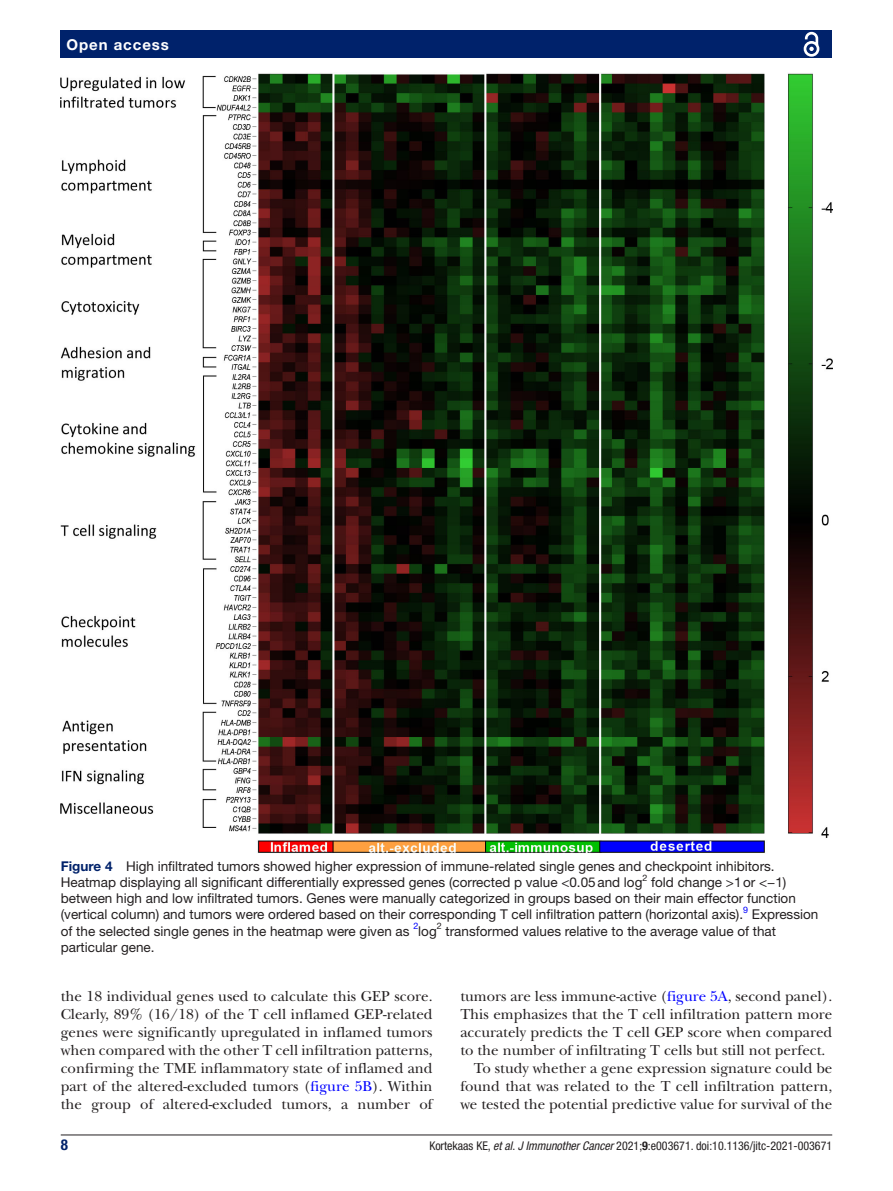
<style>
.page{position:relative;width:893px;height:1191px;background:#fff}
.page>*{position:absolute;margin:0;border:0;box-sizing:border-box;transform-origin:0 0}
.t1{font:15px/18px "New Baskerville";color:#231f20;text-align:justify}
.t2{font:700 15px "Helvetica Neue LT Std";letter-spacing:.065em;color:#fff}
.t3{font:700 condensed 15px "Helvetica Neue LT Std";color:#00226b}
.t4{font:13.5px/16.2px "Helvetica Neue LT Std";color:#231f20}
.t5{font:condensed 12px "Helvetica Neue LT Std";color:#231f20}
.t6{font:9px "Helvetica Neue LT Std";color:#231f20}
.t7{font:9px "Helvetica Neue LT Std";color:#00f}
.s1{font-weight:700;color:#00226b}
.s2{color:#00f}
.s3{font-style:italic}
.s4{font-weight:700}
</style>
<div class="page">
<hr style="left:61px;top:1134px;width:771px;height:1px;background:#231f20">
<div style="left:61px;top:31px;width:771px;height:27px;background:#00226b"></div>
<svg style="left:803px;top:31px;width:17px;height:26px"></svg>
<img style="left:61px;top:73px;width:771px;height:780px">
<p class="t2" style="left:66px;top:35px;width:104px">Open access</p>
<p class="t4" style="left:61px;top:857px;width:715px"><span class="s1">Figure 4</span> High infiltrated tumors showed higher expression of immune-related single genes and checkpoint inhibitors.<br>Heatmap displaying all significant differentially expressed genes (corrected p value &lt;0.05and log</p>
<p class="t6" style="left:642px;top:872px;width:6px">2</p>
<p class="t4" style="left:61px;top:874px;width:737px;text-indent:590px">fold change &gt;1or &lt;−1) between high and low infiltrated tumors. Genes were manually categorized in groups based on their main effector function (vertical column) and tumors were ordered based on their corresponding T cell infiltration pattern (horizontal axis).</p>
<p class="t7" style="left:743px;top:904px;width:6px">9</p>
<p class="t4" style="left:61px;top:906px;width:759px;text-indent:691px">Expression of the selected single genes in the heatmap were given as <sup>2</sup>log<sup>2</sup> transformed values relative to the average value of that particular gene.</p>
<p class="t1" style="left:61px;top:987px;width:373px">the 18 individual genes used to calculate this GEP score.<br>Clearly, 89% (16/18) of the T cell inflamed GEP-related genes were significantly upregulated in inflamed tumors when compared with the other T cell infiltration patterns, confirming the TME inflammatory state of inflamed and part of the altered-excluded tumors (<span class="s2">figure 5B</span>). Within the group of altered-excluded tumors, a number of</p>
<p class="t1" style="left:460px;top:987px;width:373px">tumors are less immune-active (<span class="s2">figure 5A</span>, second panel).</p>
<p class="t1" style="left:460px;top:1005px;width:373px">This emphasizes that the T cell infiltration pattern more</p>
<p class="t1" style="left:460px;top:1023px;width:373px">accurately predicts the T cell GEP score when compared</p>
<p class="t1" style="left:460px;top:1041px;width:367px">to the number of infiltrating T cells but still not perfect.</p>
<p class="t1" style="left:474px;top:1059px;width:360px">To study whether a gene expression signature could be</p>
<p class="t1" style="left:460px;top:1077px;width:373px">found that was related to the T cell infiltration pattern,</p>
<p class="t1" style="left:460px;top:1095px;width:373px">we tested the potential predictive value for survival of the</p>
<p class="t3" style="left:61px;top:1135px;width:9px">8</p>
<p class="t5" style="left:430px;top:1138px;width:404px">Kortekaas KE, <span class="s3">et al</span>. <span class="s3">J Immunother Cancer</span> 2021;<span class="s4">9</span>:e003671. doi:10.1136/jitc-2021-003671</p>
</div>
